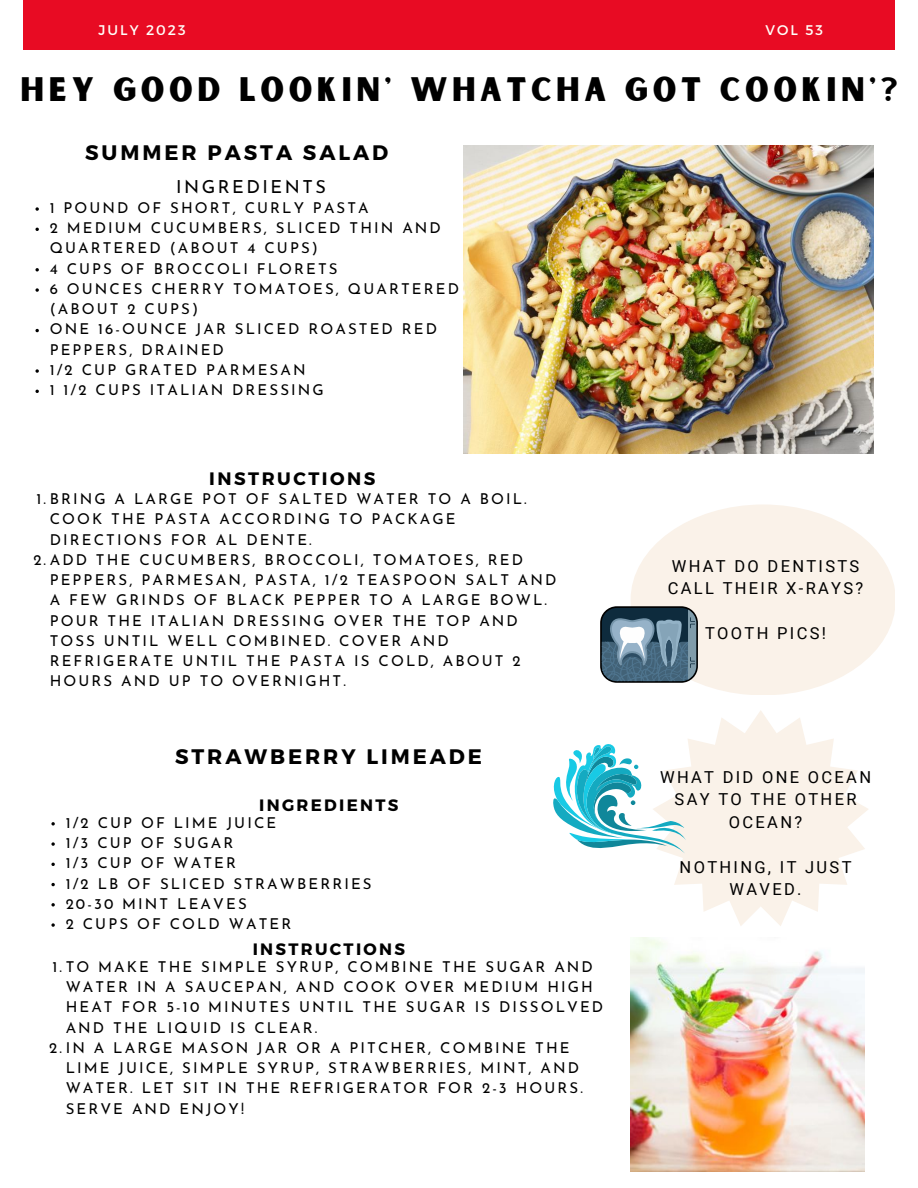
<style>
.page{position:relative;width:918px;height:1188px;background:#fff}
.page>*{position:absolute;margin:0;border:0;box-sizing:border-box;transform-origin:0 0}
.t1{font:32.55px "Sunborn Sans One";letter-spacing:.14em;color:#000}
.t2{font:700 21px "Montserrat";letter-spacing:.14em;color:#000}
.t3{font:700 18px "Montserrat";letter-spacing:.14em;color:#000}
.t4{font:18px "Josefin Sans";letter-spacing:.14em;color:#000}
.t5{font:16.5px/22.5px "Roboto";letter-spacing:.14em;color:#000;text-align:center}
.t6{font:700 16.5px "Montserrat";letter-spacing:.14em;color:#000}
.t7{font:15px/20.2px "Josefin Sans";letter-spacing:.14em;color:#000}
.t8{font:13.95px "Montserrat";letter-spacing:.14em;color:#fffff9}
</style>
<div class="page">
<div style="left:23px;top:0;width:872px;height:50px;background:#e80b23"></div>
<img style="left:464px;top:146px;width:409px;height:307px">
<svg style="left:51px;top:822px;width:4px;height:4px"></svg>
<svg style="left:51px;top:842px;width:4px;height:4px"></svg>
<svg style="left:51px;top:863px;width:4px;height:3px"></svg>
<svg style="left:51px;top:883px;width:4px;height:3px"></svg>
<svg style="left:51px;top:903px;width:4px;height:4px"></svg>
<svg style="left:51px;top:923px;width:4px;height:4px"></svg>
<div style="left:631px;top:504px;width:264px;height:191px;background:#faf2e9;border-radius:50%"></div>
<svg style="left:674px;top:710px;width:194px;height:216px;fill:#faf2e9"></svg>
<img style="left:631px;top:937px;width:234px;height:234px">
<svg style="left:600px;top:606px;width:98px;height:77px"></svg>
<div style="left:602px;top:608px;width:94px;height:73px;background:#0e2b3d;border-radius:15px"></div>
<svg style="left:602px;top:610px;width:94px;height:71px"></svg>
<svg style="left:553px;top:743px;width:133px;height:112px"></svg>
<svg style="left:35px;top:207px;width:4px;height:4px"></svg>
<svg style="left:35px;top:228px;width:4px;height:3px"></svg>
<svg style="left:35px;top:268px;width:4px;height:3px"></svg>
<svg style="left:35px;top:288px;width:4px;height:4px"></svg>
<svg style="left:35px;top:329px;width:4px;height:3px"></svg>
<svg style="left:35px;top:369px;width:4px;height:4px"></svg>
<svg style="left:35px;top:390px;width:4px;height:3px"></svg>
<p class="t8" style="left:99px;top:21px;width:89px">JULY 2023</p>
<p class="t8" style="left:765px;top:21px;width:59px">VOL 53</p>
<p class="t8" style="left:93px;top:28px;width:38px">MAY</p>
<p class="t8" style="left:137px;top:28px;width:41px">2023</p>
<p class="t1" style="left:21px;top:68px;width:878px">HEY GOOD LOOKIN' WHATCHA GOT COOKIN'?</p>
<p class="t2" style="left:85px;top:138px;width:305px">SUMMER PASTA SALAD</p>
<p class="t4" style="left:176px;top:179px;width:151px">INGREDIENTS</p>
<p class="t7" style="left:50px;top:199px;width:321px">1 POUND OF SHORT, CURLY PASTA</p>
<p class="t7" style="left:50px;top:219px;width:393px">2 MEDIUM CUCUMBERS, SLICED THIN AND<br>QUARTERED (ABOUT 4 CUPS)</p>
<p class="t7" style="left:50px;top:260px;width:289px">4 CUPS OF BROCCOLI FLORETS</p>
<p class="t7" style="left:50px;top:280px;width:411px">6 OUNCES CHERRY TOMATOES, QUARTERED (ABOUT 2 CUPS)</p>
<p class="t7" style="left:50px;top:321px;width:389px">ONE 16-OUNCE JAR SLICED ROASTED RED<br>PEPPERS, DRAINED</p>
<p class="t7" style="left:50px;top:361px;width:257px">1/2 CUP GRATED PARMESAN</p>
<p class="t7" style="left:50px;top:381px;width:276px">1 1/2 CUPS ITALIAN DRESSING</p>
<p class="t3" style="left:209px;top:467px;width:168px">INSTRUCTIONS</p>
<p class="t7" style="left:50px;top:490px;width:479px;text-indent:-13px">1.BRING A LARGE POT OF SALTED WATER TO A BOIL.<br>COOK THE PASTA ACCORDING TO PACKAGE<br>DIRECTIONS FOR AL DENTE.</p>
<p class="t7" style="left:50px;top:551px;width:508px;text-indent:-16px">2.ADD THE CUCUMBERS, BROCCOLI, TOMATOES, RED PEPPERS, PARMESAN, PASTA, 1/2 TEASPOON SALT AND A FEW GRINDS OF BLACK PEPPER TO A LARGE BOWL.<br>POUR THE ITALIAN DRESSING OVER THE TOP AND TOSS UNTIL WELL COMBINED. COVER AND REFRIGERATE UNTIL THE PASTA IS COLD, ABOUT 2<br>HOURS AND UP TO OVERNIGHT.</p>
<p class="t2" style="left:175px;top:743px;width:309px">STRAWBERRY LIMEADE</p>
<p class="t6" style="left:259px;top:794px;width:141px">INGREDIENTS</p>
<p class="t7" style="left:66px;top:814px;width:212px">1/2 CUP OF LIME JUICE</p>
<p class="t7" style="left:66px;top:834px;width:169px">1/3 CUP OF SUGAR</p>
<p class="t7" style="left:66px;top:854px;width:172px">1/3 CUP OF WATER</p>
<p class="t7" style="left:66px;top:875px;width:307px">1/2 LB OF SLICED STRAWBERRIES</p>
<p class="t7" style="left:66px;top:895px;width:183px">20-30 MINT LEAVES</p>
<p class="t7" style="left:66px;top:915px;width:227px">2 CUPS OF COLD WATER</p>
<p class="t7" style="left:66px;top:958px;width:539px;text-indent:-13px">1.TO MAKE THE SIMPLE SYRUP, COMBINE THE SUGAR AND WATER IN A SAUCEPAN, AND COOK OVER MEDIUM HIGH HEAT FOR 5-10 MINUTES UNTIL THE SUGAR IS DISSOLVED AND THE LIQUID IS CLEAR.</p>
<p class="t7" style="left:66px;top:1039px;width:519px;text-indent:-16px">2.IN A LARGE MASON JAR OR A PITCHER, COMBINE THE LIME JUICE, SIMPLE SYRUP, STRAWBERRIES, MINT, AND WATER. LET SIT IN THE REFRIGERATOR FOR 2-3 HOURS.<br>SERVE AND ENJOY!</p>
<p class="t6" style="left:253px;top:938px;width:154px">INSTRUCTIONS</p>
<p class="t5" style="left:668px;top:555px;width:197px;text-align:left">WHAT DO DENTISTS<br>CALL THEIR X-RAYS?</p>
<p class="t5" style="left:705px;top:622px;width:122px">TOOTH PICS!</p>
<p class="t5" style="left:660px;top:766px;width:213px">WHAT DID ONE OCEAN<br>SAY TO THE OTHER<br>OCEAN?</p>
<p class="t5" style="left:680px;top:856px;width:173px">NOTHING, IT JUST<br>WAVED.</p>
</div>
